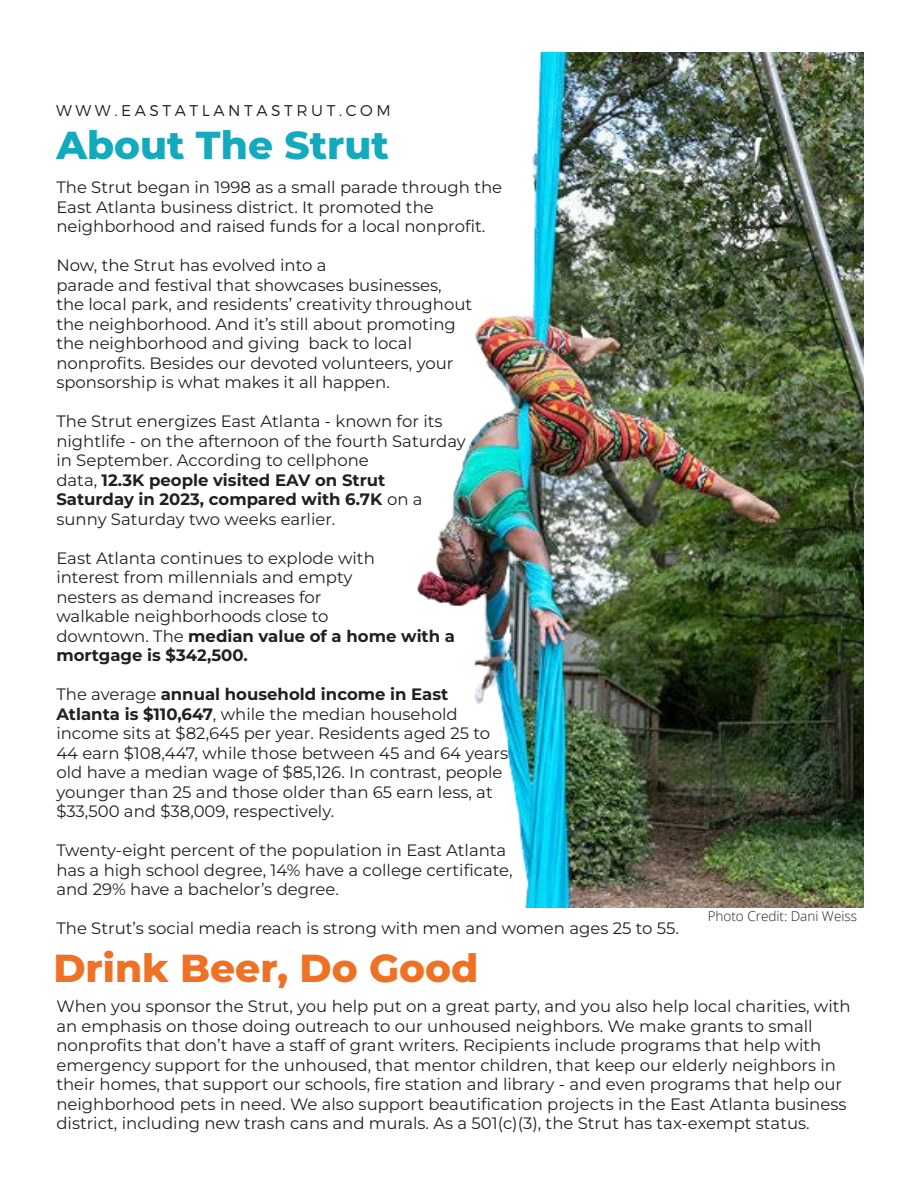
<style>
.page{position:relative;width:918px;height:1188px;background:#fff}
.page>*{position:absolute;margin:0;border:0;box-sizing:border-box;transform-origin:0 0}
.t1{font:800 39px "Montserrat";color:#ef7125}
.t2{font:800 39px "Montserrat";color:#13aabe}
.t3{font:16.5px/19.5px "Montserrat";color:#231f20}
.t4{font:700 16.5px "Montserrat";color:#231f20}
.t5{font:300 15.6px "Montserrat";letter-spacing:.23em;color:#231f20}
.t6{font:300 13.5px "Open Sans";color:#231f20}
.s1{font-weight:400}
.s2{font-weight:700}
</style>
<div class="page">
<img style="left:417px;top:52px;width:447px;height:855px">
<p class="t5" style="left:56px;top:100px;width:336px">WWW.EASTATLANTASTRUT.COM</p>
<p class="t2" style="left:56px;top:119px;width:334px">About The Strut</p>
<p class="t3" style="left:56px;top:177px;width:447px">The Strut began in 1998 as a small parade through the</p>
<p class="t3" style="left:56px;top:197px;width:379px">East Atlanta business district. It promoted the</p>
<p class="t3" style="left:56px;top:216px;width:431px">neighborhood and raised funds for a local nonprofit.</p>
<p class="t3" style="left:56px;top:255px;width:272px">Now, the Strut has evolved into a</p>
<p class="t3" style="left:56px;top:275px;width:387px">parade and festival that showcases businesses,</p>
<p class="t3" style="left:56px;top:294px;width:417px">the local park, and residents’ creativity throughout</p>
<p class="t3" style="left:56px;top:314px;width:401px">the neighborhood. And it’s still about promoting the neighborhood and giving back to local nonprofits. Besides our devoted volunteers, your sponsorship is what makes it all happen.</p>
<p class="t3" style="left:56px;top:411px;width:411px">The Strut energizes East Atlanta - known for its nightlife - on the afternoon of the fourth Saturday in September. According to cellphone</p>
<p class="t4" style="left:56px;top:469px;width:330px"><span class="s1">data,</span> 12.3K people visited EAV on Strut</p>
<p class="t4" style="left:56px;top:488px;width:368px">Saturday in 2023, compared with 6.7K <span class="s1">on a</span></p>
<p class="t3" style="left:56px;top:509px;width:281px">sunny Saturday two weeks earlier.</p>
<p class="t3" style="left:56px;top:548px;width:400px">East Atlanta continues to explode with<br>interest from millennials and empty<br>nesters as demand increases for<br>walkable neighborhoods close to<br>downtown. The <span class="s2">median value of a home with a mortgage is $342,500.</span></p>
<p class="t3" style="left:56px;top:684px;width:453px">The average <span class="s2">annual household income in East Atlanta is $110,647</span>, while the median household income sits at $82,645 per year. Residents aged 25 to 44 earn $108,447, while those between 45 and 64 years old have a median wage of $85,126. In contrast, people younger than 25 and those older than 65 earn less, at $33,500 and $38,009, respectively.</p>
<p class="t3" style="left:56px;top:840px;width:458px">Twenty-eight percent of the population in East Atlanta has a high school degree, 14% have a college certificate, and 29% have a bachelor’s degree.</p>
<p class="t3" style="left:56px;top:918px;width:624px">The Strut’s social media reach is strong with men and women ages 25 to 55.</p>
<p class="t1" style="left:53px;top:942px;width:426px">Drink Beer, Do Good</p>
<p class="t6" style="left:708px;top:907px;width:151px">Photo Credit: Dani Weiss</p>
<p class="t3" style="left:56px;top:996px;width:796px">When you sponsor the Strut, you help put on a great party, and you also help local charities, with an emphasis on those doing outreach to our unhoused neighbors. We make grants to small nonprofits that don’t have a staff of grant writers. Recipients include programs that help with emergency support for the unhoused, that mentor children, that keep our elderly neighbors in their homes, that support our schools, fire station and library - and even programs that help our neighborhood pets in need. We also support beautification projects in the East Atlanta business district, including new trash cans and murals. As a 501(c)(3), the Strut has tax-exempt status.</p>
<p class="t6" style="left:554px;top:1116px;width:151px">Photo Credit: Dani Weiss</p>
</div>
